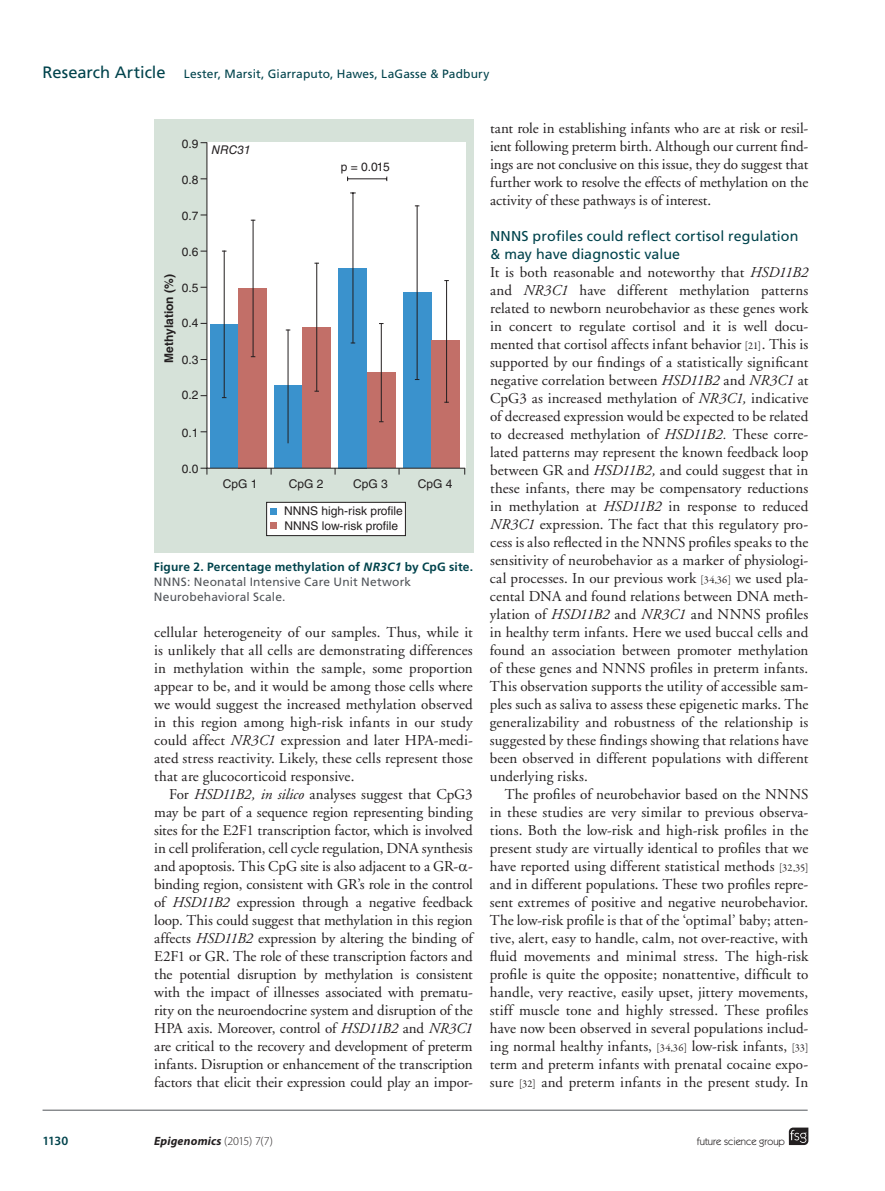
<style>
.page{position:relative;width:885px;height:1191px;background:#fff}
.page>*{position:absolute;margin:0;border:0;box-sizing:border-box;transform-origin:0 0}
.t1{font:15px/18px "Adobe Garamond";color:#231f20;text-align:justify}
.t2{font:14.25px/18px "Frutiger";letter-spacing:.005em;color:#00434c}
.t3{font:600 12.75px "Myriad Pro";color:#00434c}
.t4{font:12px/15px "Frutiger";letter-spacing:.01em;color:#52555a}
.t5{font:12px/15.1px "Helvetica LT Std";color:#231f20}
.t6{font:12px "Frutiger";letter-spacing:.015em;color:#00434c}
.t7{font:italic 700 12px "Myriad Pro";letter-spacing:.015em;color:#231f20}
.t8{font:700 12px "Helvetica LT Std";color:#231f20}
.t9{font:italic 12px "Helvetica LT Std";color:#231f20}
.t10{font:10.5px "Itc Kabel";color:#231f20}
.s1{font-size:16.5px}
.s2{font-weight:700;color:#00434c}
.s3{font-weight:700;font-style:italic;color:#00434c}
.s4{font-style:italic}
.s5{font-family:"Garamond Premr Pro";font-size:10.5px}
.s6{font-weight:300;font-style:normal}
</style>
<div class="page">
<div style="left:154px;top:119px;width:319px;height:434px;background:#d6e2d9"></div>
<div style="left:266px;top:502px;width:140px;height:34px;background:#fff;border:1px solid #231f20"></div>
<div style="left:270px;top:508px;width:6px;height:7px;background:#3a92cd"></div>
<div style="left:270px;top:522px;width:6px;height:7px;background:#c26f68"></div>
<svg style="left:206px;top:142px;width:260px;height:327px;background:#c8cad4"></svg>
<svg style="left:788px;top:1127px;width:20px;height:18px"></svg>
<hr style="left:43px;top:1109px;width:764px;height:1px;background:#52555a">
<p class="t6" style="left:43px;top:67px;width:448px"><span class="s1">Research Article</span> Lester, Marsit, Giarraputo, Hawes, LaGasse &amp; Padbury</p>
<p class="t5" style="left:182px;top:136px;width:18px">0.9</p>
<p class="t5" style="left:182px;top:172px;width:18px">0.8</p>
<p class="t5" style="left:182px;top:208px;width:18px">0.7</p>
<p class="t5" style="left:182px;top:244px;width:18px">0.6</p>
<p class="t8" style="left:161px;top:362px;width:90px;rotate:-90deg">Methylation (%)</p>
<p class="t5" style="left:182px;top:280px;width:18px">0.5</p>
<p class="t5" style="left:182px;top:315px;width:18px">0.4</p>
<p class="t5" style="left:182px;top:352px;width:18px">0.3</p>
<p class="t5" style="left:182px;top:387px;width:18px">0.2</p>
<p class="t5" style="left:182px;top:425px;width:18px">0.1</p>
<p class="t5" style="left:182px;top:461px;width:18px">0.0</p>
<p class="t9" style="left:211px;top:143px;width:41px">NRC31</p>
<p class="t5" style="left:341px;top:159px;width:50px">p = 0.015</p>
<p class="t5" style="left:223px;top:476px;width:36px">CpG 1</p>
<p class="t5" style="left:289px;top:476px;width:36px">CpG 2</p>
<p class="t5" style="left:353px;top:476px;width:36px">CpG 3</p>
<p class="t5" style="left:418px;top:476px;width:36px">CpG 4</p>
<p class="t5" style="left:284px;top:503px;width:120px">NNNS high-risk profile<br>NNNS low-risk profile</p>
<p class="t4" style="left:154px;top:559px;width:320px"><span class="s2">Figure 2. Percentage methylation of</span> <span class="s3">NR3C1</span> <span class="s2">by CpG site.<br></span>NNNS: Neonatal Intensive Care Unit Network<br>Neurobehavioral Scale.</p>
<p class="t1" style="left:154px;top:623px;width:320px">cellular heterogeneity of our samples. Thus, while it is unlikely that all cells are demonstrating differences in methylation within the sample, some proportion appear to be, and it would be among those cells where we would suggest the increased methylation observed in this region among high-risk infants in our study could affect <span class="s4">NR3C1</span> expression and later HPA-medi&shy;ated stress reactivity. Likely, these cells represent those that are glucocorticoid responsive.</p>
<p class="t1" style="left:154px;top:785px;width:320px;text-indent:15px">For <span class="s4">HSD11B2, in silico</span> analyses suggest that CpG3 may be part of a sequence region representing binding sites for the E2F1 transcription factor, which is involved in cell proliferation, cell cycle regulation, DNA synthesis and apoptosis. This CpG site is also adjacent to a GR- - binding region, consistent with GR’s role in the control of <span class="s4">HSD11B2</span> expression through a negative feedback loop. This could suggest that methylation in this region affects <span class="s4">HSD11B2</span> expression by altering the binding of E2F1 or GR. The role of these transcription factors and the potential disruption by methylation is consistent with the impact of illnesses associated with prematu&shy;rity on the neuroendocrine system and disruption of the HPA axis. Moreover, control of <span class="s4">HSD11B2</span> and <span class="s4">NR3C1 </span>are critical to the recovery and development of preterm infants. Disruption or enhancement of the transcription factors that elicit their expression could play an impor-</p>
<p class="t1" style="left:490px;top:119px;width:320px">tant role in establishing infants who are at risk or resil&shy;ient following preterm birth. Although our current find&shy;ings are not conclusive on this issue, they do suggest that further work to resolve the effects of methylation on the activity of these pathways is of interest.</p>
<p class="t2" style="left:490px;top:226px;width:310px">NNNS profiles could reflect cortisol regulation &amp; may have diagnostic value</p>
<p class="t1" style="left:489px;top:263px;width:320px">It is both reasonable and noteworthy that <span class="s4">HSD11B2 </span>and <span class="s4">NR3C1</span> have different methylation patterns related to newborn neurobehavior as these genes work in concert to regulate cortisol and it is well docu&shy;mented that cortisol affects infant behavior <span class="s5">[21]</span>. This is supported by our findings of a statistically significant negative correlation between <span class="s4">HSD11B2</span> and <span class="s4">NR3C1</span> at CpG3 as increased methylation of <span class="s4">NR3C1,</span> indicative of decreased expression would be expected to be related to decreased methylation of <span class="s4">HSD11B2.</span> These corre&shy;lated patterns may represent the known feedback loop between GR and <span class="s4">HSD11B2,</span> and could suggest that in these infants, there may be compensatory reductions in methylation at <span class="s4">HSD11B2</span> in response to reduced <span class="s4">NR3C1</span> expression. The fact that this regulatory pro&shy;cess is also reflected in the NNNS profiles speaks to the sensitivity of neurobehavior as a marker of physiologi&shy;cal processes. In our previous work <span class="s5">[34,36]</span> we used pla&shy;cental DNA and found relations between DNA meth&shy;ylation of <span class="s4">HSD11B2</span> and <span class="s4">NR3C1</span> and NNNS profiles in healthy term infants. Here we used buccal cells and found an association between promoter methylation of these genes and NNNS profiles in preterm infants.<br>This observation supports the utility of accessible sam&shy;ples such as saliva to assess these epigenetic marks. The generalizability and robustness of the relationship is suggested by these findings showing that relations have been observed in different populations with different underlying risks.</p>
<p class="t1" style="left:490px;top:785px;width:320px;text-indent:15px">The profiles of neurobehavior based on the NNNS in these studies are very similar to previous observa&shy;tions. Both the low-risk and high-risk profiles in the present study are virtually identical to profiles that we have reported using different statistical methods <span class="s5">[32,35] </span>and in different populations. These two profiles repre&shy;sent extremes of positive and negative neurobehavior.<br>The low-risk profile is that of the ‘optimal’ baby; atten&shy;tive, alert, easy to handle, calm, not over-reactive, with fluid movements and minimal stress. The high-risk profile is quite the opposite; nonattentive, difficult to handle, very reactive, easily upset, jittery movements, stiff muscle tone and highly stressed. These profiles have now been observed in several populations includ&shy;ing normal healthy infants, <span class="s5">[34,36]</span> low-risk infants, <span class="s5">[33] </span>term and preterm infants with prenatal cocaine expo&shy;sure <span class="s5">[32]</span> and preterm infants in the present study. In</p>
<p class="t3" style="left:43px;top:1132px;width:27px">1130</p>
<p class="t7" style="left:154px;top:1132px;width:120px">Epigenomics <span class="s6">(2015) 7(7)</span></p>
<p class="t10" style="left:696px;top:1135px;width:90px">future science group</p>
</div>
